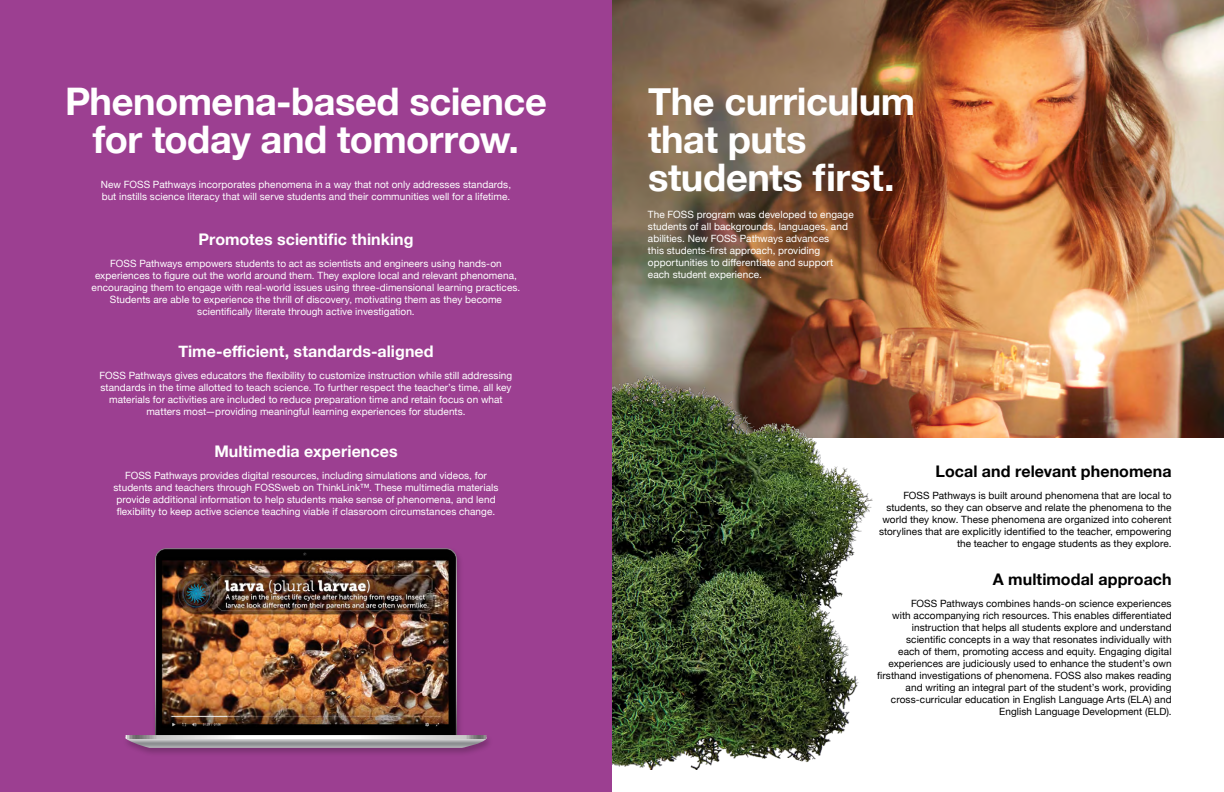
<style>
.page{position:relative;width:1224px;height:792px;background:#fff}
.page>*{position:absolute;margin:0;border:0;box-sizing:border-box;transform-origin:0 0}
.t1{font:700 38px/38px "Helvetica Neue";letter-spacing:-.01em;color:#fff;text-align:center}
.t2{font:700 16px "Helvetica Neue";letter-spacing:.005em;color:#fff}
.t3{font:700 16px "Helvetica Neue";letter-spacing:.005em;color:#000}
.t4{font:10px/12px "Helvetica Neue";letter-spacing:.005em;color:#fff;text-align:center}
.t5{font:10px/12px "Helvetica Neue";letter-spacing:.005em;color:#000;text-align:right}
</style>
<div class="page">
<img style="left:612px;top:0;width:612px;height:438px">
<img style="left:612px;top:375px;width:261px;height:394px">
<div style="left:0;top:0;width:612px;height:792px;background:#9c3f91"></div>
<div style="left:122px;top:547px;width:372px;height:210px;background:#000;opacity:.22"></div>
<img style="left:156px;top:549px;width:300px;height:186px">
<svg style="left:303px;top:552px;width:3px;height:4px"></svg>
<svg style="left:126px;top:735px;width:361px;height:13px;background:#b6b2b7"></svg>
<h1 class="t1" style="left:65px;top:83px;width:483px">Phenomena-based science for today and tomorrow.</h1>
<p class="t4" style="left:101px;top:179px;width:412px;text-align:left">New FOSS Pathways incorporates phenomena in a way that not only addresses standards, but instills science literacy that will serve students and their communities well for a lifetime.</p>
<h2 class="t2" style="left:198px;top:226px;width:217px">Promotes scientific thinking</h2>
<p class="t4" style="left:92px;top:258px;width:430px">FOSS Pathways empowers students to act as scientists and engineers using hands-on experiences to figure out the world around them. They explore local and relevant phenomena, encouraging them to engage with real-world issues using three-dimensional learning practices.<br>Students are able to experience the thrill of discovery, motivating them as they become scientifically literate through active investigation.</p>
<h2 class="t2" style="left:178px;top:339px;width:257px">Time-efficient, standards-aligned</h2>
<p class="t4" style="left:100px;top:370px;width:414px">FOSS Pathways gives educators the flexibility to customize instruction while still addressing standards in the time allotted to teach science. To further respect the teacher’s time, all key materials for activities are included to reduce preparation time and retain focus on what matters most—providing meaningful learning experiences for students.</p>
<h2 class="t2" style="left:214px;top:439px;width:185px">Multimedia experiences</h2>
<p class="t4" style="left:113px;top:470px;width:386px">FOSS Pathways provides digital resources, including simulations and videos, for students and teachers through FOSSweb on ThinkLink™. These multimedia materials provide additional information to help students make sense of phenomena, and lend flexibility to keep active science teaching viable if classroom circumstances change.</p>
<h1 class="t1" style="left:648px;top:83px;width:269px;text-align:left">The curriculum that puts students first.</h1>
<p class="t4" style="left:648px;top:209px;width:207px;text-align:left">The FOSS program was developed to engage students of all backgrounds, languages, and abilities. New FOSS Pathways advances<br>this students-first approach, providing opportunities to differentiate and support each student experience.</p>
<h2 class="t3" style="left:936px;top:459px;width:237px">Local and relevant phenomena</h2>
<p class="t5" style="left:879px;top:490px;width:294px">FOSS Pathways is built around phenomena that are local to students, so they can observe and relate the phenomena to the world they know. These phenomena are organized into coherent storylines that are explicitly identified to the teacher, empowering the teacher to engage students as they explore.</p>
<h2 class="t3" style="left:993px;top:567px;width:180px">A multimodal approach</h2>
<p class="t5" style="left:877px;top:598px;width:296px">FOSS Pathways combines hands-on science experiences<br>with accompanying rich resources. This enables differentiated instruction that helps all students explore and understand scientific concepts in a way that resonates individually with<br>each of them, promoting access and equity. Engaging digital experiences are judiciously used to enhance the student’s own firsthand investigations of phenomena. FOSS also makes reading and writing an integral part of the student’s work, providing cross-curricular education in English Language Arts (ELA) and English Language Development (ELD).</p>
</div>
